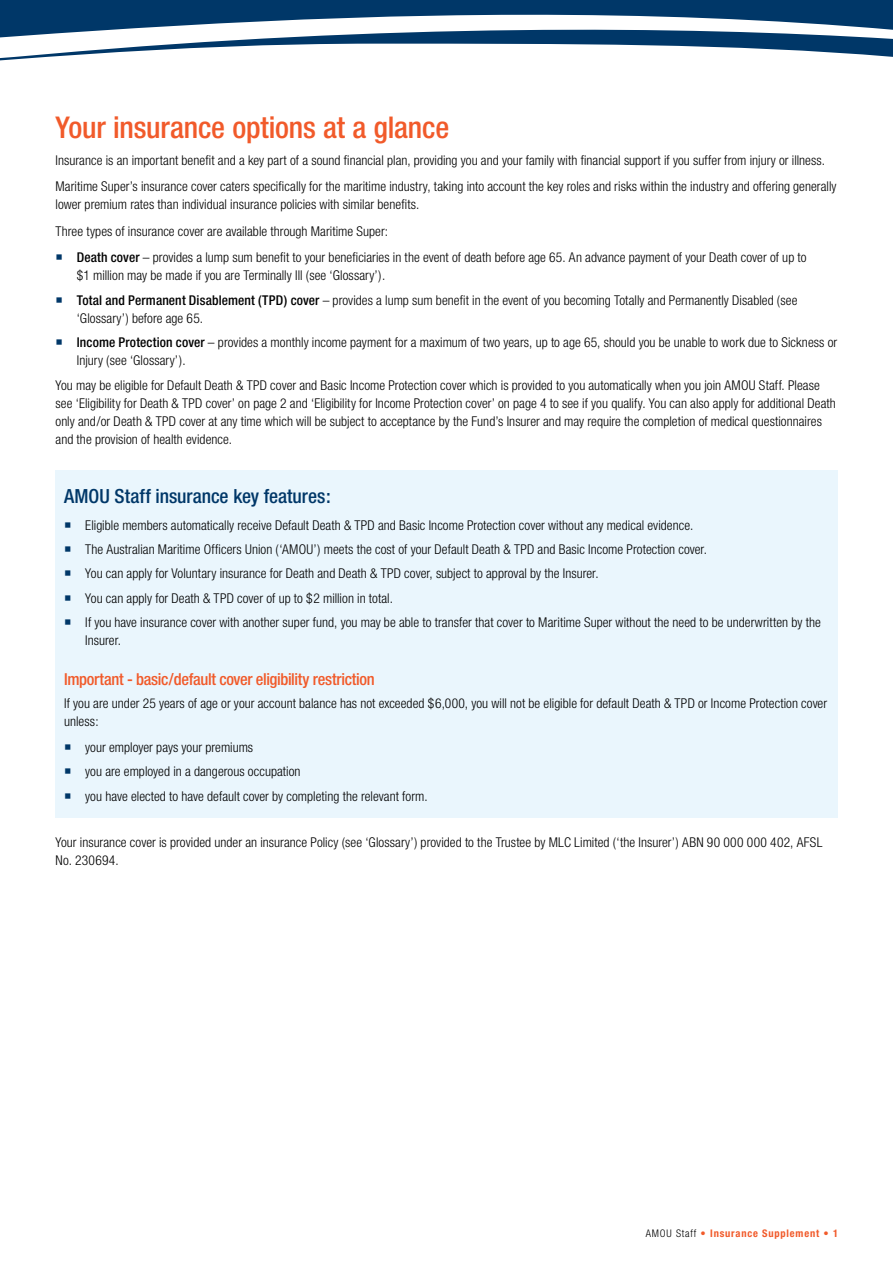
<style>
.page{position:relative;width:893px;height:1263px;background:#fff}
.page>*{position:absolute;margin:0;border:0;box-sizing:border-box;transform-origin:0 0}
.t1{font:500 condensed 30px "Helvetica Neue";letter-spacing:-.005em;color:#f15a2a}
.t2{font:500 condensed 19.5px "Helvetica Neue";letter-spacing:-.005em;color:#003768}
.t3{font:500 condensed 16.5px "Helvetica Neue";letter-spacing:-.02em;color:#f15a2a}
.t4{font:300 condensed 13.5px/18px "Helvetica Neue";letter-spacing:.005em;color:#000}
.t5{font:700 condensed 10.5px "Helvetica Neue";letter-spacing:.075em;color:#f15a2a}
.s1{font-weight:500}
.s2{font-weight:300;color:#000}
</style>
<div class="page">
<svg style="left:0;top:0;width:893px;height:61px;fill:#003768"></svg>
<div style="left:56px;top:471px;width:782px;height:347px;background:#eaf6fd"></div>
<h1 class="t1" style="left:56px;top:110px;width:395px">Your insurance options at a glance</h1>
<p class="t4" style="left:56px;top:147px;width:782px;line-height:26.5px">Insurance is an important benefit and a key part of a sound financial plan, providing you and your family with financial support if you suffer from injury or illness.<br>Maritime Super’s insurance cover caters specifically for the maritime industry, taking into account the key roles and risks within the industry and offering generally</p>
<p class="t4" style="left:56px;top:191px;width:365px;line-height:26.5px">lower premium rates than individual insurance policies with similar benefits.<br>Three types of insurance cover are available through Maritime Super:</p>
<p class="t4" style="left:77px;top:248px;width:731px"><span class="s1">Death cover</span> – provides a lump sum benefit to your beneficiaries in the event of death before age 65. An advance payment of your Death cover of up to $1 million may be made if you are Terminally Ill (see ‘Glossary’).</p>
<p class="t4" style="left:77px;top:291px;width:722px"><span class="s1">Total and Permanent Disablement (TPD) cover</span> – provides a lump sum benefit in the event of you becoming Totally and Permanently Disabled (see ‘Glossary’) before age 65.</p>
<p class="t4" style="left:77px;top:333px;width:762px"><span class="s1">Income Protection cover</span> – provides a monthly income payment for a maximum of two years, up to age 65, should you be unable to work due to Sickness or<br>Injury (see ‘Glossary’).</p>
<p class="t4" style="left:56px;top:376px;width:782px">You may be eligible for Default Death &amp; TPD cover and Basic Income Protection cover which is provided to you automatically when you join AMOU Staff. Please see ‘Eligibility for Death &amp; TPD cover’ on page 2 and ‘Eligibility for Income Protection cover’ on page 4 to see if you qualify. You can also apply for additional Death only and/or Death &amp; TPD cover at any time which will be subject to acceptance by the Fund’s Insurer and may require the completion of medical questionnaires and the provision of health evidence.</p>
<h2 class="t2" style="left:64px;top:484px;width:268px">AMOU Staff insurance key features:</h2>
<p class="t4" style="left:85px;top:512px;width:737px;line-height:24.5px">Eligible members automatically receive Default Death &amp; TPD and Basic Income Protection cover without any medical evidence.<br>The Australian Maritime Officers Union (‘AMOU’) meets the cost of your Default Death &amp; TPD and Basic Income Protection cover.<br>You can apply for Voluntary insurance for Death and Death &amp; TPD cover, subject to approval by the Insurer.<br>You can apply for Death &amp; TPD cover of up to $2 million in total.<br>If you have insurance cover with another super fund, you may be able to transfer that cover to Maritime Super without the need to be underwritten by the</p>
<p class="t4" style="left:85px;top:631px;width:37px">Insurer.</p>
<p class="t3" style="left:64px;top:670px;width:312px">Important - basic/default cover eligibility restriction</p>
<p class="t4" style="left:64px;top:694px;width:765px">If you are under 25 years of age or your account balance has not exceeded $6,000, you will not be eligible for default Death &amp; TPD or Income Protection cover unless:</p>
<p class="t4" style="left:85px;top:735px;width:344px;line-height:24.5px">your employer pays your premiums<br>you are employed in a dangerous occupation<br>you have elected to have default cover by completing the relevant form.</p>
<p class="t4" style="left:56px;top:833px;width:768px">Your insurance cover is provided under an insurance Policy (see ‘Glossary’) provided to the Trustee by MLC Limited (‘the Insurer’) ABN 90 000 000 402, AFSL<br>No. 230694.</p>
<p class="t5" style="left:646px;top:1227px;width:194px"><span class="s2">AMOU Staff</span> • Insurance Supplement • 1</p>
</div>
